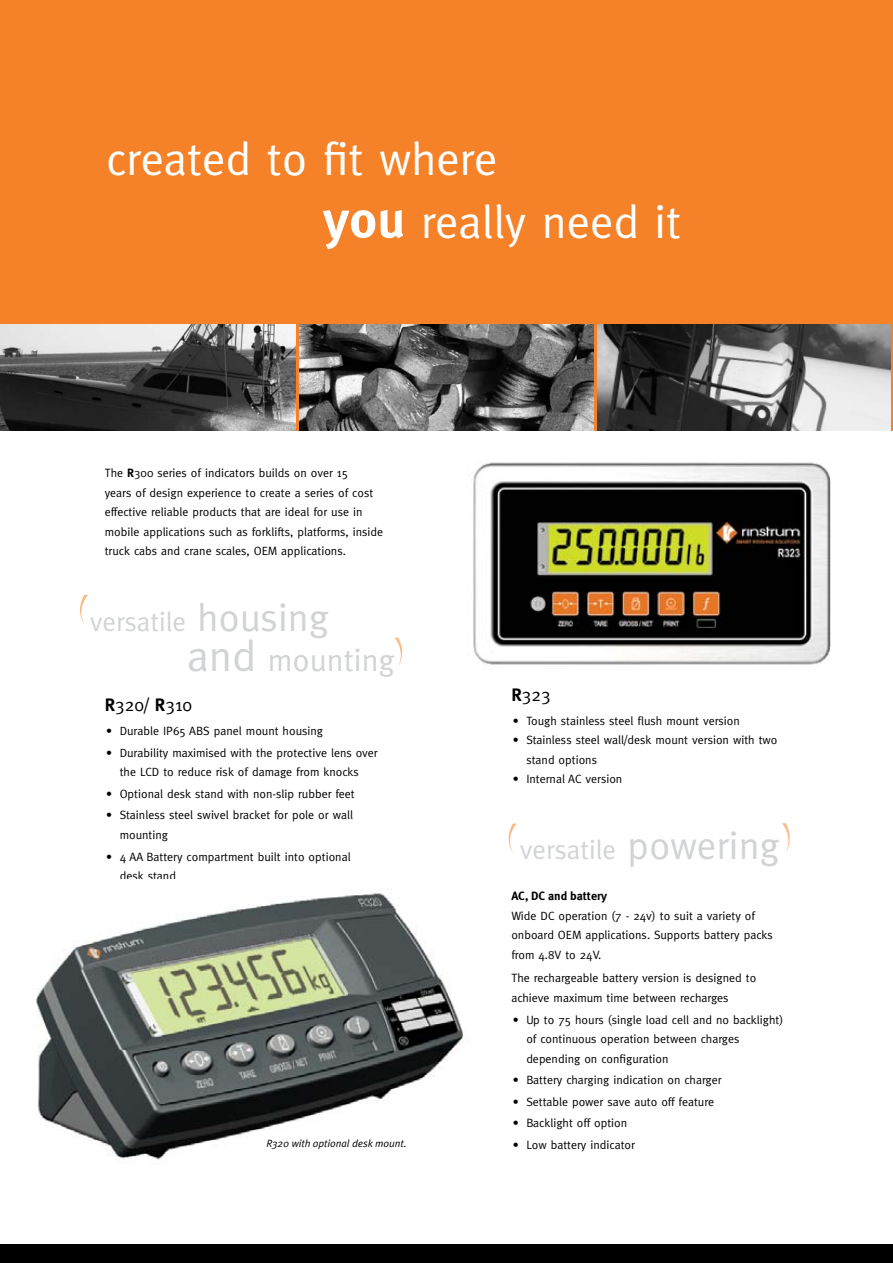
<style>
.page{position:relative;width:893px;height:1263px;background:#fff}
.page>*{position:absolute;margin:0;border:0;box-sizing:border-box;transform-origin:0 0}
.t1{font:46.5px/63px "Meta";color:#fff}
.t2{font:31.5px "Meta";color:#d1d3d4}
.t3{font:27px "Meta";color:#d1d3d4}
.t4{font:18px "Meta";color:#000}
.t5{font:12px/19.5px "Meta";color:#000}
.t6{font:700 12px "Meta";color:#000}
.t7{font:italic 10.5px "Meta Normal";color:#000}
.s1{font-weight:700;font-size:52.5px}
.s2{font-weight:700}
.s3{font-size:39px}
.s4{font-size:43.5px}
</style>
<div class="page">
<div style="left:0;top:0;width:893px;height:420px;background:#f58228"></div>
<div style="left:0;top:1244px;width:893px;height:19px;background:#000"></div>
<img style="left:597px;top:325px;width:294px;height:106px">
<img style="left:300px;top:325px;width:293px;height:106px">
<img style="left:0;top:325px;width:296px;height:106px">
<img style="left:36px;top:889px;width:428px;height:271px">
<img style="left:473px;top:462px;width:358px;height:203px">
<svg style="left:80px;top:595px;width:8px;height:29px"></svg>
<svg style="left:394px;top:637px;width:8px;height:28px"></svg>
<svg style="left:509px;top:823px;width:7px;height:30px"></svg>
<svg style="left:782px;top:823px;width:8px;height:28px"></svg>
<h1 class="t1" style="left:323px;top:126px;width:360px;text-indent:-217px">created to fit where<br><span class="s1">you</span> really need it</h1>
<p class="t5" style="left:105px;top:463px;width:280px">The <span class="s2">R</span>300 series of indicators builds on over 15<br>years of design experience to create a series of cost effective reliable products that are ideal for use in mobile applications such as forklifts, platforms, inside truck cabs and crane scales, OEM applications.</p>
<h3 class="t3" style="left:90px;top:606px;width:241px">versatile <span class="s3">housing</span></h3>
<h2 class="t2" style="left:187px;top:642px;width:209px"><span class="s4">and</span> mounting</h2>
<h3 class="t4" style="left:105px;top:695px;width:89px"><span class="s2">R</span>320/ <span class="s2">R</span>310</h3>
<p class="t5" style="left:120px;top:720px;width:260px;line-height:21.6px">Durable IP65 ABS panel mount housing<br>Durability maximised with the protective lens over</p>
<p class="t5" style="left:120px;top:761px;width:241px;line-height:21.6px">the LCD to reduce risk of damage from knocks<br>Optional desk stand with non-slip rubber feet<br>Stainless steel swivel bracket for pole or wall</p>
<p class="t5" style="left:120px;top:824px;width:232px;line-height:21.6px">mounting<br>4 AA Battery compartment built into optional</p>
<p class="t5" style="left:120px;top:866px;width:58px">desk stand</p>
<p class="t5" style="left:106px;top:720px;width:7px;line-height:21.6px">• •</p>
<p class="t5" style="left:106px;top:783px;width:7px;line-height:21.6px">• •</p>
<p class="t5" style="left:106px;top:846px;width:7px">•</p>
<p class="t7" style="left:266px;top:1137px;width:142px">R320 with optional desk mount.</p>
<h3 class="t4" style="left:511px;top:684px;width:41px"><span class="s2">R</span>323</h3>
<p class="t5" style="left:526px;top:710px;width:253px">Tough stainless steel flush mount version<br>Stainless steel wall/desk mount version with two stand options<br>Internal AC version</p>
<p class="t5" style="left:513px;top:710px;width:7px">• •</p>
<p class="t5" style="left:513px;top:769px;width:7px">•</p>
<h3 class="t3" style="left:520px;top:834px;width:262px">versatile <span class="s3">powering</span></h3>
<p class="t6" style="left:511px;top:889px;width:97px">AC, DC and battery</p>
<p class="t5" style="left:511px;top:905px;width:263px">Wide DC operation (7 - 24v) to suit a variety of onboard OEM applications. Supports battery packs from 4.8V to 24V.</p>
<p class="t5" style="left:511px;top:968px;width:246px">The rechargeable battery version is designed to achieve maximum time between recharges</p>
<p class="t5" style="left:526px;top:1009px;width:258px">Up to 75 hours (single load cell and no backlight) of continuous operation between charges depending on configuration</p>
<p class="t5" style="left:526px;top:1069px;width:197px;line-height:21.6px">Battery charging indication on charger<br>Settable power save auto off feature<br>Backlight off option<br>Low battery indicator</p>
<p class="t5" style="left:513px;top:1009px;width:7px">•</p>
<p class="t5" style="left:513px;top:1069px;width:7px;line-height:21.6px;text-align:justify">• • • •</p>
</div>
